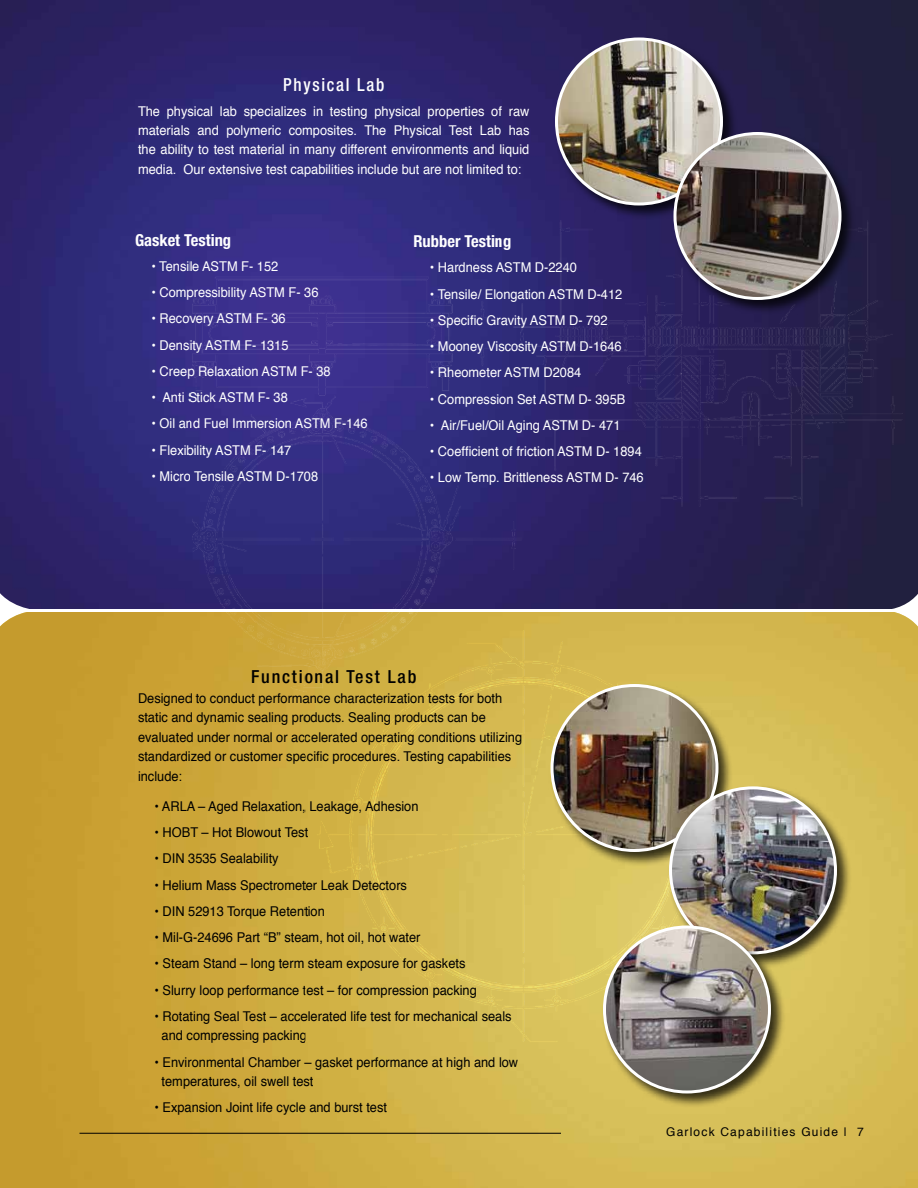
<style>
.page{position:relative;width:918px;height:1188px;background:#fff}
.page>*{position:absolute;margin:0;border:0;box-sizing:border-box;transform-origin:0 0}
.t1{font:500 condensed 18px "Helvetica Neue";letter-spacing:.1em;color:#000}
.t2{font:500 condensed 18px "Helvetica Neue";letter-spacing:.1em;color:#fff;scale:.95 1}
.t3{font:700 condensed 16.5px "Helvetica Neue";color:#fff}
.t4{font:13.5px/19.5px "Helvetica";color:#000;scale:.95 1}
.t5{font:13.5px/19.5px "Helvetica";color:#fff;text-align:justify;scale:.95 1}
.t6{font:12px "Helvetica";letter-spacing:.1em;color:#000}
</style>
<div class="page">
<img style="left:0;top:0;width:918px;height:1188px">
<hr style="left:80px;top:1133px;width:481px;height:1px;background:#000">
<img style="left:500px;top:213px;width:418px;height:305px">
<img style="left:192px;top:261px;width:354px;height:443px">
<div style="left:553px;top:36px;width:184px;height:184px;background:#000;opacity:.75"></div>
<img style="left:556px;top:39px;width:165px;height:165px;border-radius:82px">
<div style="left:672px;top:130px;width:184px;height:184px;background:#000;opacity:.75"></div>
<img style="left:675px;top:134px;width:165px;height:164px;border-radius:82px">
<hr style="left:20px;top:609px;width:890px;height:3px;background:#fff">
<img style="left:305px;top:612px;width:432px;height:442px">
<div style="left:549px;top:682px;width:184px;height:184px;background:#000;opacity:.75"></div>
<img style="left:552px;top:686px;width:165px;height:164px;border-radius:82px">
<div style="left:667px;top:785px;width:184px;height:184px;background:#000;opacity:.75"></div>
<img style="left:671px;top:788px;width:165px;height:165px;border-radius:82px">
<div style="left:601px;top:924px;width:184px;height:184px;background:#000;opacity:.75"></div>
<img style="left:604px;top:927px;width:165px;height:165px;border-radius:82px">
<h1 class="t2" style="left:283px;top:73px;width:108px">Physical Lab</h1>
<p class="t5" style="left:138px;top:101px;width:414px">The physical lab specializes in testing physical properties of raw materials and polymeric composites. The Physical Test Lab has the ability to test material in many different environments and liquid media. Our extensive test capabilities include but are not limited to:</p>
<p class="t3" style="left:135px;top:230px;width:98px">Gasket Testing</p>
<p class="t5" style="left:152px;top:257px;width:135px">• Tensile ASTM F- 152</p>
<p class="t5" style="left:152px;top:283px;width:177px">• Compressibility ASTM F- 36</p>
<p class="t5" style="left:152px;top:309px;width:143px">• Recovery ASTM F- 36</p>
<p class="t5" style="left:152px;top:335px;width:146px">• Density ASTM F- 1315</p>
<p class="t5" style="left:152px;top:362px;width:190px">• Creep Relaxation ASTM F- 38</p>
<p class="t5" style="left:152px;top:388px;width:145px">• Anti Stick ASTM F- 38</p>
<p class="t5" style="left:152px;top:414px;width:229px">• Oil and Fuel Immersion ASTM F-146</p>
<p class="t5" style="left:152px;top:440px;width:149px">• Flexibility ASTM F- 147</p>
<p class="t5" style="left:152px;top:467px;width:177px">• Micro Tensile ASTM D-1708</p>
<p class="t3" style="left:413px;top:232px;width:100px">Rubber Testing</p>
<p class="t5" style="left:430px;top:258px;width:156px">• Hardness ASTM D-2240</p>
<p class="t5" style="left:430px;top:284px;width:204px">• Tensile/ Elongation ASTM D-412</p>
<p class="t5" style="left:430px;top:311px;width:189px">• Specific Gravity ASTM D- 792</p>
<p class="t5" style="left:430px;top:337px;width:203px">• Mooney Viscosity ASTM D-1646</p>
<p class="t5" style="left:430px;top:363px;width:161px">• Rheometer ASTM D2084</p>
<p class="t5" style="left:430px;top:389px;width:207px">• Compression Set ASTM D- 395B</p>
<p class="t5" style="left:430px;top:416px;width:202px">• Air/Fuel/Oil Aging ASTM D- 471</p>
<p class="t5" style="left:430px;top:442px;width:225px">• Coefficient of friction ASTM D- 1894</p>
<p class="t5" style="left:430px;top:468px;width:227px">• Low Temp. Brittleness ASTM D- 746</p>
<h1 class="t1" style="left:251px;top:666px;width:167px">Functional Test Lab</h1>
<p class="t4" style="left:138px;top:689px;width:406px">Designed to conduct performance characterization tests for both static and dynamic sealing products. Sealing products can be evaluated under normal or accelerated operating conditions utilizing standardized or customer specific procedures. Testing capabilities include:</p>
<p class="t4" style="left:155px;top:797px;width:279px">• ARLA – Aged Relaxation, Leakage, Adhesion</p>
<p class="t4" style="left:155px;top:823px;width:163px">• HOBT – Hot Blowout Test</p>
<p class="t4" style="left:155px;top:849px;width:132px">• DIN 3535 Sealability</p>
<p class="t4" style="left:155px;top:876px;width:267px">• Helium Mass Spectrometer Leak Detectors</p>
<p class="t4" style="left:155px;top:902px;width:181px">• DIN 52913 Torque Retention</p>
<p class="t4" style="left:155px;top:928px;width:282px">• Mil-G-24696 Part “B” steam, hot oil, hot water</p>
<p class="t4" style="left:155px;top:954px;width:329px">• Steam Stand – long term steam exposure for gaskets</p>
<p class="t4" style="left:155px;top:981px;width:341px">• Slurry loop performance test – for compression packing</p>
<p class="t4" style="left:162px;top:1007px;width:370px;text-indent:-7px">• Rotating Seal Test – accelerated life test for mechanical seals and compressing packing</p>
<p class="t4" style="left:162px;top:1052px;width:377px;text-indent:-7px">• Environmental Chamber – gasket performance at high and low temperatures, oil swell test</p>
<p class="t4" style="left:155px;top:1098px;width:246px">• Expansion Joint life cycle and burst test</p>
<p class="t6" style="left:666px;top:1122px;width:199px">Garlock Capabilities Guide | 7</p>
</div>
